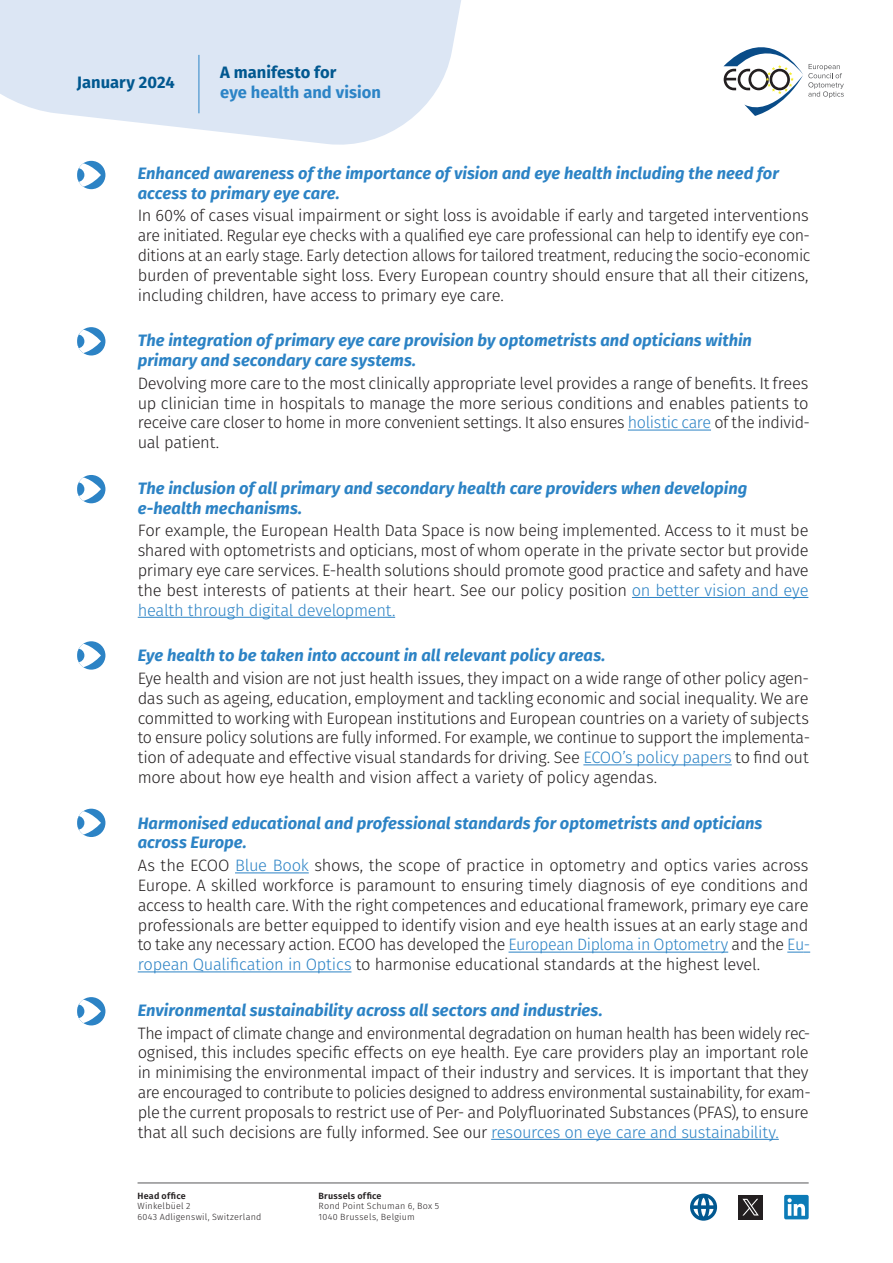
<style>
.page{position:relative;width:893px;height:1263px;background:#fff}
.page>*{position:absolute;margin:0;border:0;box-sizing:border-box;transform-origin:0 0}
.t1{font:300 16.5px/19.8px "Fira Sans";letter-spacing:-.025em;color:#231f20;text-align:justify}
.t2{font:italic 700 16.5px/19.8px "Fira Sans";color:#2c83c5}
.t3{font:700 16.5px "Fira Sans";color:#015890}
.t4{font:700 16.5px "Fira Sans";color:#2c84c6}
.t5{font:300 9px/10.8px "Fira Sans";letter-spacing:.025em;color:#231f20}
.t6{font:600 9px "Fira Sans";letter-spacing:.025em;color:#231f20}
.s1{color:#2c83c5}
</style>
<div class="page">
<svg style="left:0;top:0;width:461px;height:145px;fill:#dce6f4"></svg>
<svg style="left:723px;top:47px;width:121px;height:69px"></svg>
<hr style="left:199px;top:55px;width:1px;height:58px;background:#2c84c6">
<hr style="left:628px;top:430px;width:83px;height:1px;background:#2c83c5">
<hr style="left:632px;top:597px;width:176px;height:1px;background:#2c83c5">
<hr style="left:138px;top:617px;width:257px;height:1px;background:#2c83c5">
<hr style="left:583px;top:764px;width:149px;height:1px;background:#2c83c5">
<hr style="left:235px;top:872px;width:74px;height:1px;background:#2c83c5">
<hr style="left:508px;top:952px;width:220px;height:1px;background:#2c83c5">
<svg style="left:787px;top:952px;width:23px;height:1px"></svg>
<hr style="left:138px;top:971px;width:213px;height:1px;background:#2c83c5">
<hr style="left:491px;top:1139px;width:288px;height:1px;background:#2c83c5">
<hr style="left:138px;top:1183px;width:671px;height:1px;background:#57585a">
<div style="left:77px;top:161px;width:28px;height:28px;background:#2c83c5;border-radius:50%"></div>
<svg style="left:77px;top:162px;width:24px;height:26px"></svg>
<div style="left:77px;top:327px;width:28px;height:28px;background:#2c83c5;border-radius:50%"></div>
<svg style="left:77px;top:329px;width:24px;height:25px"></svg>
<div style="left:77px;top:475px;width:28px;height:28px;background:#2c83c5;border-radius:50%"></div>
<svg style="left:77px;top:477px;width:24px;height:25px"></svg>
<div style="left:77px;top:641px;width:28px;height:29px;background:#2c83c5;border-radius:50%"></div>
<svg style="left:77px;top:643px;width:24px;height:25px"></svg>
<div style="left:77px;top:809px;width:28px;height:28px;background:#2c83c5;border-radius:50%"></div>
<svg style="left:77px;top:810px;width:24px;height:25px"></svg>
<div style="left:77px;top:997px;width:28px;height:28px;background:#2c83c5;border-radius:50%"></div>
<svg style="left:77px;top:999px;width:24px;height:25px"></svg>
<div style="left:738px;top:1195px;width:25px;height:24px;background:#231f20"></div>
<svg style="left:742px;top:1199px;width:17px;height:16px"></svg>
<div style="left:784px;top:1195px;width:25px;height:24px;background:#0c7bb7;border-radius:2px"></div>
<svg style="left:787px;top:1198px;width:18px;height:18px"></svg>
<svg style="left:690px;top:1193px;width:27px;height:28px"></svg>
<p class="t3" style="left:77px;top:68px;width:99px">January 2024</p>
<p class="t3" style="left:220px;top:58px;width:118px">A manifesto for</p>
<p class="t4" style="left:220px;top:78px;width:162px">eye health and vision</p>
<p class="t2" style="left:138px;top:162px;width:643px">Enhanced awareness of the importance of vision and eye health including the need for access to primary eye care.</p>
<p class="t1" style="left:138px;top:206px;width:674px">In 60% of cases visual impairment or sight loss is avoidable if early and targeted interventions are initiated. Regular eye checks with a qualified eye care professional can help to identify eye con&shy;ditions at an early stage. Early detection allows for tailored treatment, reducing the socio-economic burden of preventable sight loss. Every European country should ensure that all their citizens, including children, have access to primary eye care.</p>
<p class="t2" style="left:138px;top:329px;width:616px">The integration of primary eye care provision by optometrists and opticians within primary and secondary care systems.</p>
<p class="t1" style="left:138px;top:373px;width:674px">Devolving more care to the most clinically appropriate level provides a range of benefits. It frees up clinician time in hospitals to manage the more serious conditions and enables patients to receive care closer to home in more convenient settings. It also ensures <span class="s1">holistic care</span> of the individ&shy;ual patient.</p>
<p class="t2" style="left:138px;top:477px;width:611px">The inclusion of all primary and secondary health care providers when developing e-health mechanisms.</p>
<p class="t1" style="left:138px;top:521px;width:672px">For example, the European Health Data Space is now being implemented. Access to it must be shared with optometrists and opticians, most of whom operate in the private sector but provide primary eye care services. E-health solutions should promote good practice and safety and have the best interests of patients at their heart. See our policy position <span class="s1">on better vision and eye health through digital development.</span></p>
<p class="t2" style="left:138px;top:644px;width:469px">Eye health to be taken into account in all relevant policy areas.</p>
<p class="t1" style="left:138px;top:668px;width:674px">Eye health and vision are not just health issues, they impact on a wide range of other policy agen&shy;das such as ageing, education, employment and tackling economic and social inequality. We are committed to working with European institutions and European countries on a variety of subjects to ensure policy solutions are fully informed. For example, we continue to support the implementa&shy;tion of adequate and effective visual standards for driving. See <span class="s1">ECOO’s policy papers</span> to find out more about how eye health and vision affect a variety of policy agendas.</p>
<p class="t2" style="left:138px;top:812px;width:626px">Harmonised educational and professional standards for optometrists and opticians across Europe.</p>
<p class="t1" style="left:138px;top:855px;width:674px">As the ECOO <span class="s1">Blue Book</span> shows, the scope of practice in optometry and optics varies across Europe. A skilled workforce is paramount to ensuring timely diagnosis of eye conditions and access to health care. With the right competences and educational framework, primary eye care professionals are better equipped to identify vision and eye health issues at an early stage and to take any necessary action. ECOO has developed the <span class="s1">European Diploma in Optometry</span> and the <span class="s1">Eu&shy;ropean Qualification in Optics</span> to harmonise educational standards at the highest level.</p>
<p class="t2" style="left:138px;top:999px;width:466px">Environmental sustainability across all sectors and industries.</p>
<p class="t1" style="left:138px;top:1023px;width:674px;text-align:left">The impact of climate change and environmental degradation on human health has been widely rec&shy;ognised, this includes specific effects on eye health. Eye care providers play an important role in minimising the environmental impact of their industry and services. It is important that they are encouraged to contribute to policies designed to address environmental sustainability, for exam&shy;ple the current proposals to restrict use of Per- and Polyfluorinated Substances (PFAS), to ensure that all such decisions are fully informed. See our <span class="s1">resources on eye care and sustainability.</span></p>
<p class="t6" style="left:138px;top:1188px;width:50px">Head office</p>
<p class="t5" style="left:138px;top:1201px;width:125px">Winkelbüel 2<br>6043 Adligenswil, Switzerland</p>
<p class="t6" style="left:318px;top:1188px;width:65px">Brussels office</p>
<p class="t5" style="left:318px;top:1201px;width:122px">Rond Point Schuman 6, Box 5<br>1040 Brussels, Belgium</p>
</div>
